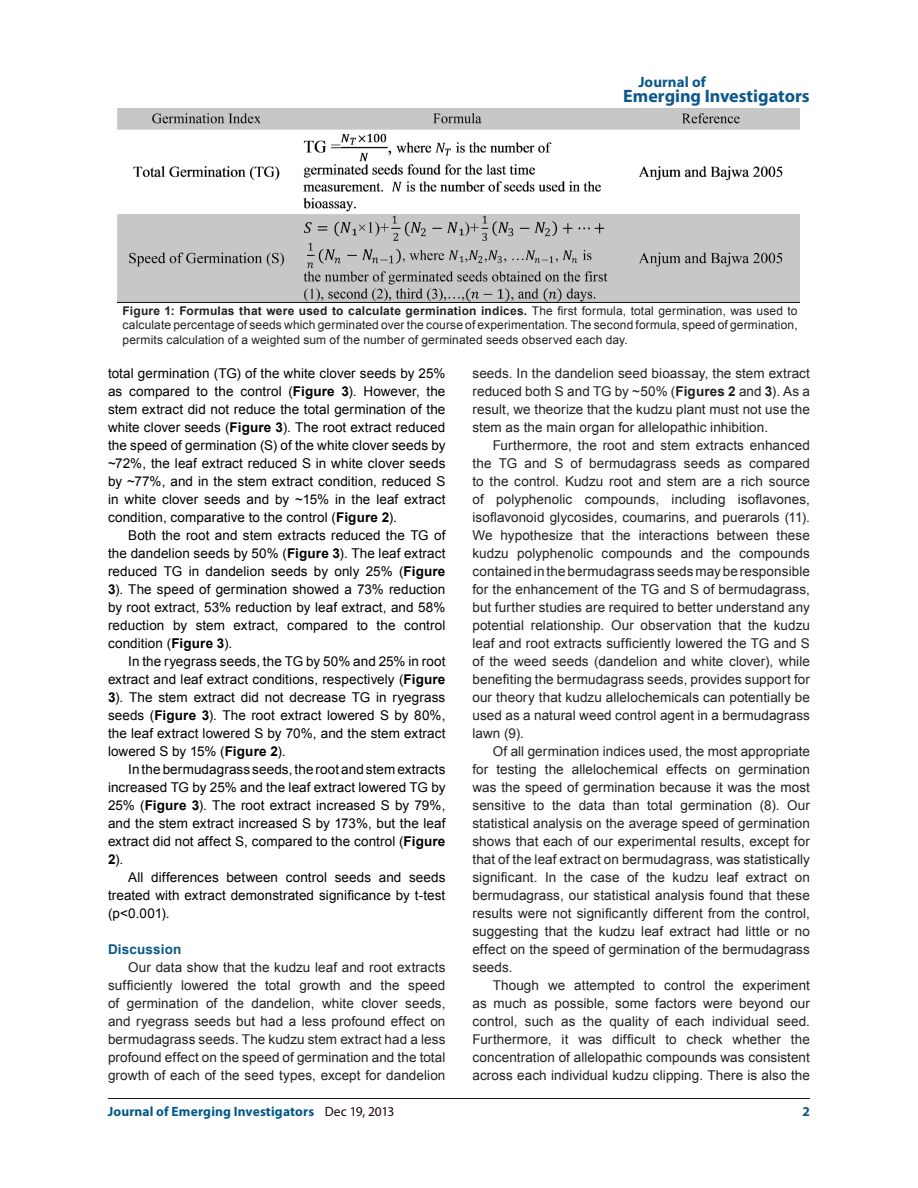
<style>
.page{position:relative;width:918px;height:1188px;background:#fff}
.page>*{position:absolute;margin:0;border:0;box-sizing:border-box;transform-origin:0 0}
.t1{font:700 18px "Myriad Pro";color:#0d588a}
.t2{font:700 15px "Myriad Pro";letter-spacing:.005em;color:#0d588a}
.t3{font:13.5px/18px "Arial";letter-spacing:.005em;color:#231f20;text-align:justify}
.t4{font:13.5px/18px "Arial";letter-spacing:.01em;color:#000;text-align:justify}
.t5{font:700 13.5px "Myriad Pro";letter-spacing:.01em;color:#005888}
.t6{font:700 13.5px "Arial";letter-spacing:.01em;color:#0a5787}
.t7{font:700 13.5px "Myriad Pro";color:#0a5787}
.t8{font:12px/14.4px "Arial";letter-spacing:.01em;color:#231f20;text-align:justify}
.s1{font-weight:700}
.s2{font-weight:400;color:#230000}
</style>
<div class="page">
<hr style="left:108px;top:1098px;width:702px;height:1px;background:#231f20">
<img style="left:118px;top:108px;width:682px;height:194px">
<p class="t2" style="left:638px;top:72px;width:69px">Journal of</p>
<h1 class="t1" style="left:623px;top:84px;width:188px">Emerging Investigators</h1>
<p class="t8" style="left:123px;top:303px;width:677px"><span class="s1">Figure 1: Formulas that were used to calculate germination indices.</span> The first formula, total germination, was used to calculate percentage of seeds which germinated over the course of experimentation. The second formula, speed of germination, permits calculation of a weighted sum of the number of germinated seeds observed each day.</p>
<p class="t4" style="left:108px;top:364px;width:339px">total germination (TG) of the white clover seeds by 25% as compared to the control (<span class="s1">Figure 3</span>). However, the stem extract did not reduce the total germination of the white clover seeds (<span class="s1">Figure 3</span>). The root extract reduced the speed of germination (S) of the white clover seeds by ~72%, the leaf extract reduced S in white clover seeds by ~77%, and in the stem extract condition, reduced S in white clover seeds and by ~15% in the leaf extract condition, comparative to the control (<span class="s1">Figure 2</span>).</p>
<p class="t4" style="left:108px;top:526px;width:339px;text-indent:20px">Both the root and stem extracts reduced the TG of the dandelion seeds by 50% (<span class="s1">Figure 3</span>). The leaf extract reduced TG in dandelion seeds by only 25% (<span class="s1">Figure 3</span>). The speed of germination showed a 73% reduction by root extract, 53% reduction by leaf extract, and 58% reduction by stem extract, compared to the control condition (<span class="s1">Figure 3</span>).</p>
<p class="t4" style="left:108px;top:652px;width:339px;text-indent:20px">In the ryegrass seeds, the TG by 50% and 25% in root extract and leaf extract conditions, respectively (<span class="s1">Figure 3</span>). The stem extract did not decrease TG in ryegrass seeds (<span class="s1">Figure 3</span>). The root extract lowered S by 80%, the leaf extract lowered S by 70%, and the stem extract lowered S by 15% (<span class="s1">Figure 2</span>).</p>
<p class="t4" style="left:108px;top:760px;width:339px;text-indent:20px">In the bermudagrass seeds, the root and stem extracts increased TG by 25% and the leaf extract lowered TG by 25% (<span class="s1">Figure 3</span>). The root extract increased S by 79%, and the stem extract increased S by 173%, but the leaf extract did not affect S, compared to the control (<span class="s1">Figure 2</span>).</p>
<p class="t4" style="left:108px;top:868px;width:339px;text-indent:20px">All differences between control seeds and seeds treated with extract demonstrated significance by t-test (p&lt;0.001).</p>
<p class="t6" style="left:108px;top:940px;width:75px">Discussion</p>
<p class="t3" style="left:108px;top:958px;width:339px;text-indent:20px">Our data show that the kudzu leaf and root extracts sufficiently lowered the total growth and the speed of germination of the dandelion, white clover seeds, and ryegrass seeds but had a less profound effect on bermudagrass seeds. The kudzu stem extract had a less profound effect on the speed of germination and the total growth of each of the seed types, except for dandelion</p>
<p class="t3" style="left:472px;top:364px;width:339px">seeds. In the dandelion seed bioassay, the stem extract reduced both S and TG by ~50% (<span class="s1">Figures 2</span> and <span class="s1">3</span>). As a result, we theorize that the kudzu plant must not use the stem as the main organ for allelopathic inhibition.</p>
<p class="t3" style="left:472px;top:436px;width:339px;text-indent:20px">Furthermore, the root and stem extracts enhanced the TG and S of bermudagrass seeds as compared to the control. Kudzu root and stem are a rich source of polyphenolic compounds, including isoflavones, isoflavonoid glycosides, coumarins, and puerarols (11).<br>We hypothesize that the interactions between these kudzu polyphenolic compounds and the compounds contained in the bermudagrass seeds may be responsible for the enhancement of the TG and S of bermudagrass, but further studies are required to better understand any potential relationship. Our observation that the kudzu leaf and root extracts sufficiently lowered the TG and S of the weed seeds (dandelion and white clover), while benefiting the bermudagrass seeds, provides support for our theory that kudzu allelochemicals can potentially be used as a natural weed control agent in a bermudagrass lawn (9).</p>
<p class="t3" style="left:472px;top:742px;width:339px;text-indent:20px">Of all germination indices used, the most appropriate for testing the allelochemical effects on germination was the speed of germination because it was the most sensitive to the data than total germination (8). Our statistical analysis on the average speed of germination shows that each of our experimental results, except for that of the leaf extract on bermudagrass, was statistically significant. In the case of the kudzu leaf extract on bermudagrass, our statistical analysis found that these results were not significantly different from the control, suggesting that the kudzu leaf extract had little or no effect on the speed of germination of the bermudagrass seeds.</p>
<p class="t3" style="left:472px;top:976px;width:339px;text-indent:20px">Though we attempted to control the experiment as much as possible, some factors were beyond our control, such as the quality of each individual seed.<br>Furthermore, it was difficult to check whether the concentration of allelopathic compounds was consistent across each individual kudzu clipping. There is also the</p>
<p class="t5" style="left:108px;top:1102px;width:288px">Journal of Emerging Investigators <span class="s2">Dec 19, 2013</span></p>
<p class="t7" style="left:803px;top:1102px;width:9px">2</p>
</div>
